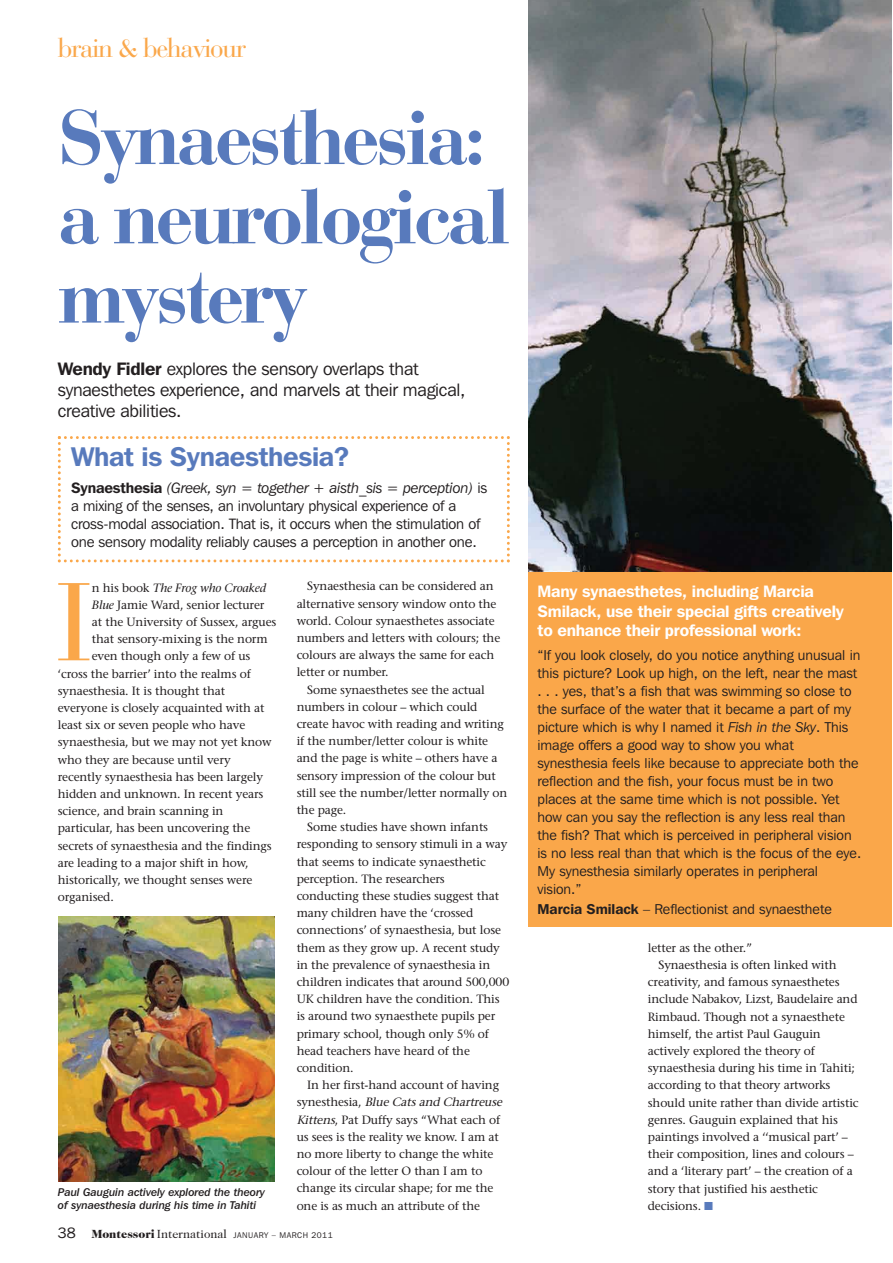
<style>
.page{position:relative;width:893px;height:1263px;background:#fff}
.page>*{position:absolute;margin:0;border:0;box-sizing:border-box;transform-origin:0 0}
.t1{font:109.65px "Bauer Bodoni";color:#faa74a}
.t2{font:700 76.35px/79.2px "Bauer Bodoni";letter-spacing:-.055em;color:#587abc}
.t3{font:600 26.85px "Franklin Gothic IT Cby BT";letter-spacing:-.01em;color:#587abc}
.t4{font:26.85px "Bauer Bodoni";letter-spacing:-.055em;color:#faa74a}
.t5{font:18px/21px "Franklin Gothic IT Cby BT";letter-spacing:-.015em;color:#231f20}
.t6{font:600 16.5px/19.5px "Franklin Gothic IT Cby BT";letter-spacing:-.015em;color:#fff}
.t7{font:15px/18px "Franklin Gothic IT Cby BT";letter-spacing:-.015em;color:#231f20}
.t8{font:14.25px/18px "Franklin Gothic IT Cby BT";color:#231f20}
.t9{font:12px/17.2px "Stone Serif";letter-spacing:-.01em;color:#231f20}
.t10{font:italic 12px "Stone Serif";color:#231f20}
.t11{font:italic 12px "Stone Serif";letter-spacing:-.01em;color:#231f20}
.t12{font:11.25px/13.5px "Franklin Gothic IT Cby BT Med Ital";color:#231f20}
.t13{font:8.25px "Franklin Gothic IT Cby BT";letter-spacing:.06em;color:#231f20}
.s1{font-weight:600}
.s2{font-style:italic}
.s3{font-style:normal}
.s4{font-size:15px}
.s5{font-family:"Caslon Two Twenty Four";font-weight:900;font-size:12px}
.s6{font-family:"Caslon Two Twenty Four";font-size:12px}
.s7{font-family:"European Pi Three";font-size:13.5px;color:#587abc}
</style>
<div class="page">
<svg style="left:58px;top:436px;width:452px;height:126px"></svg>
<div style="left:528px;top:550px;width:364px;height:376px;background:#faa74a"></div>
<img style="left:528px;top:0;width:364px;height:572px">
<img style="left:58px;top:917px;width:217px;height:265px">
<h3 class="t4" style="left:58px;top:37px;width:190px">brain &amp; behaviour</h3>
<h2 class="t2" style="left:58px;top:107px;width:455px">Synaesthesia: a neurological mystery</h2>
<h3 class="t5" style="left:58px;top:360px;width:409px"><span class="s1">Wendy Fidler</span> explores the sensory overlaps that synaesthetes experience, and marvels at their magical, creative abilities.</h3>
<h3 class="t3" style="left:71px;top:447px;width:279px">What is Synaesthesia?</h3>
<p class="t7" style="left:71px;top:480px;width:418px"><span class="s1">Synaesthesia</span> <span class="s2">(Greek, syn = together + aisth_sis = perception)</span> is a mixing of the senses, an involuntary physical experience of a cross-modal association. That is, it occurs when the stimulation of one sensory modality reliably causes a perception in another one.</p>
<h1 class="t1" style="left:56px;top:580px;width:38px">I</h1>
<p class="t11" style="left:92px;top:583px;width:176px"><span class="s3">n his book</span> The Frog who Croaked</p>
<p class="t9" style="left:92px;top:597px;width:174px"><span class="s2">Blue</span> Jamie Ward, senior lecturer</p>
<p class="t9" style="left:92px;top:614px;width:186px">at the University of Sussex, argues</p>
<p class="t9" style="left:92px;top:632px;width:177px">that sensory-mixing is the norm</p>
<p class="t9" style="left:92px;top:649px;width:160px">even though only a few of us</p>
<p class="t9" style="left:58px;top:666px;width:194px">‘cross the barrier’ into the realms of</p>
<p class="t9" style="left:58px;top:683px;width:169px">synaesthesia. It is thought that</p>
<p class="t9" style="left:58px;top:700px;width:208px">everyone is closely acquainted with at</p>
<p class="t9" style="left:58px;top:718px;width:189px">least six or seven people who have</p>
<p class="t9" style="left:58px;top:735px;width:215px">synaesthesia, but we may not yet know</p>
<p class="t9" style="left:58px;top:752px;width:174px">who they are because until very</p>
<p class="t9" style="left:58px;top:769px;width:207px">recently synaesthesia has been largely</p>
<p class="t9" style="left:58px;top:786px;width:207px">hidden and unknown. In recent years</p>
<p class="t9" style="left:58px;top:804px;width:167px">science, and brain scanning in</p>
<p class="t9" style="left:58px;top:821px;width:194px">particular, has been uncovering the</p>
<p class="t9" style="left:58px;top:838px;width:215px">secrets of synaesthesia and the findings</p>
<p class="t9" style="left:58px;top:855px;width:192px">are leading to a major shift in how,</p>
<p class="t9" style="left:58px;top:872px;width:196px">historically, we thought senses were</p>
<p class="t9" style="left:58px;top:890px;width:57px">organised.</p>
<p class="t12" style="left:58px;top:1186px;width:209px">Paul Gauguin actively explored the theory of synaesthesia during his time in Tahiti</p>
<p class="t9" style="left:297px;top:579px;width:205px;text-indent:11px">Synaesthesia can be considered an alternative sensory window onto the world. Colour synaesthetes associate numbers and letters with colours; the colours are always the same for each letter or number.</p>
<p class="t9" style="left:307px;top:682px;width:179px">Some synaesthetes see the actual</p>
<p class="t9" style="left:297px;top:699px;width:182px">numbers in colour – which could</p>
<p class="t9" style="left:297px;top:716px;width:209px">create havoc with reading and writing</p>
<p class="t9" style="left:297px;top:734px;width:193px">if the number/letter colour is white</p>
<p class="t9" style="left:297px;top:751px;width:202px">and the page is white – others have a</p>
<p class="t9" style="left:297px;top:768px;width:201px">sensory impression of the colour but</p>
<p class="t9" style="left:297px;top:785px;width:212px">still see the number/letter normally on</p>
<p class="t9" style="left:297px;top:802px;width:51px">the page.</p>
<p class="t9" style="left:307px;top:820px;width:182px">Some studies have shown infants</p>
<p class="t9" style="left:297px;top:837px;width:212px">responding to sensory stimuli in a way</p>
<p class="t9" style="left:297px;top:854px;width:191px">that seems to indicate synaesthetic</p>
<p class="t9" style="left:297px;top:871px;width:150px">perception. The researchers</p>
<p class="t9" style="left:297px;top:888px;width:204px">conducting these studies suggest that</p>
<p class="t9" style="left:297px;top:906px;width:178px">many children have the ‘crossed</p>
<p class="t9" style="left:297px;top:923px;width:206px">connections’ of synaesthesia, but lose</p>
<p class="t9" style="left:297px;top:940px;width:205px">them as they grow up. A recent study</p>
<p class="t9" style="left:297px;top:957px;width:195px">in the prevalence of synaesthesia in</p>
<p class="t9" style="left:297px;top:974px;width:214px">children indicates that around 500,000</p>
<p class="t9" style="left:297px;top:992px;width:205px">UK children have the condition. This</p>
<p class="t9" style="left:297px;top:1009px;width:200px">is around two synaesthete pupils per</p>
<p class="t9" style="left:297px;top:1026px;width:194px">primary school, though only 5% of</p>
<p class="t9" style="left:297px;top:1043px;width:175px">head teachers have heard of the</p>
<p class="t9" style="left:297px;top:1060px;width:58px">condition.</p>
<p class="t9" style="left:307px;top:1078px;width:193px">In her first-hand account of having</p>
<p class="t10" style="left:297px;top:1098px;width:209px"><span class="s3">s y n e s t h e s i a ,</span> Blue Catsand Chartreuse</p>
<p class="t9" style="left:297px;top:1112px;width:205px"><span class="s2">Kittens</span>, Pat Duffy says “What each of</p>
<p class="t9" style="left:297px;top:1129px;width:204px">us sees is the reality we know. I am at</p>
<p class="t9" style="left:297px;top:1146px;width:198px">no more liberty to change the white</p>
<p class="t9" style="left:297px;top:1164px;width:187px">colour of the letter O than I am to</p>
<p class="t9" style="left:297px;top:1181px;width:198px">change its circular shape; for me the</p>
<p class="t9" style="left:297px;top:1198px;width:185px">one is as much an attribute of the</p>
<p class="t13" style="left:58px;top:1232px;width:276px"><span class="s4">38</span> <span class="s5">Montessori</span> <span class="s6">International</span> JANUARY – MARCH 2011</p>
<h3 class="t6" style="left:537px;top:583px;width:308px">Many synaesthetes, including Marcia<br>Smilack, use their special gifts creatively to enhance their professional work:</h3>
<p class="t8" style="left:537px;top:647px;width:325px">“If you look closely, do you notice anything unusual in this picture? Look up high, on the left, near the mast . . . yes, that’s a fish that was swimming so close to the surface of the water that it became a part of my picture which is why I named it <span class="s2">Fish in the Sky</span>. This image offers a good way to show you what synesthesia feels like because to appreciate both the reflection and the fish, your focus must be in two places at the same time which is not possible. Yet how can you say the reflection is any less real than the fish? That which is perceived in peripheral vision is no less real than that which is the focus of the eye.<br>My synesthesia similarly operates in peripheral vision.”</p>
<p class="t8" style="left:537px;top:901px;width:296px"><span class="s1">Marcia Smilack</span> – Reflectionist and synaesthete</p>
<p class="t9" style="left:648px;top:940px;width:106px">letter as the other.”</p>
<p class="t9" style="left:658px;top:957px;width:180px">Synaesthesia is often linked with</p>
<p class="t9" style="left:648px;top:975px;width:193px">creativity, and famous synaesthetes</p>
<p class="t9" style="left:648px;top:992px;width:211px">include Nabakov, Lizst, Baudelaire and</p>
<p class="t9" style="left:648px;top:1009px;width:198px">Rimbaud. Though not a synaesthete</p>
<p class="t9" style="left:648px;top:1026px;width:174px">himself, the artist Paul Gauguin</p>
<p class="t9" style="left:648px;top:1043px;width:169px">actively explored the theory of</p>
<p class="t9" style="left:648px;top:1061px;width:209px">synaesthesia during his time in Tahiti;</p>
<p class="t9" style="left:648px;top:1078px;width:184px">according to that theory artworks</p>
<p class="t9" style="left:648px;top:1095px;width:212px">should unite rather than divide artistic</p>
<p class="t9" style="left:648px;top:1112px;width:192px">genres. Gauguin explained that his</p>
<p class="t9" style="left:648px;top:1129px;width:201px">paintings involved a ‘‘musical part’ –</p>
<p class="t9" style="left:648px;top:1147px;width:207px">their composition, lines and colours –</p>
<p class="t9" style="left:648px;top:1164px;width:206px">and a ‘literary part’ – the creation of a</p>
<p class="t9" style="left:648px;top:1181px;width:172px">story that justified his aesthetic</p>
<p class="t9" style="left:648px;top:1198px;width:67px">decisions. <span class="s7">-</span></p>
</div>
